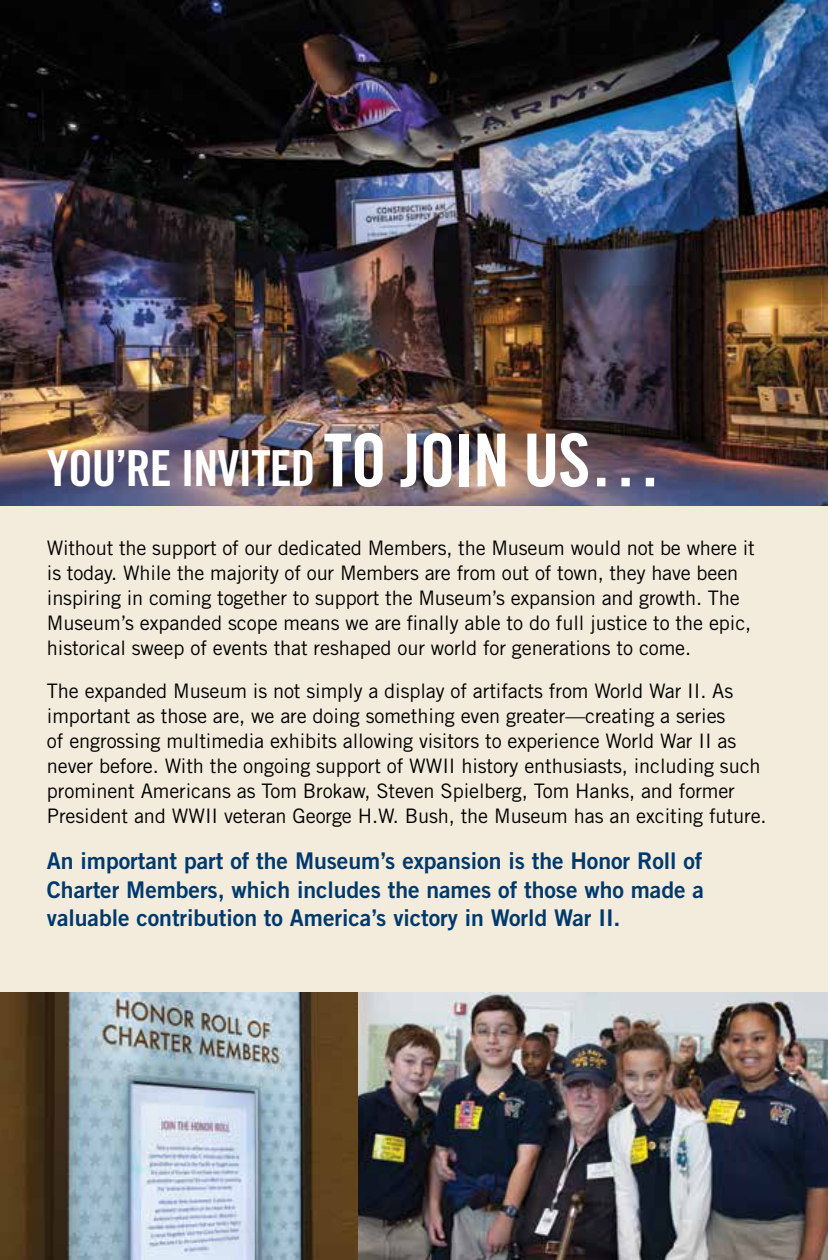
<style>
.page{position:relative;width:828px;height:1260px;background:#fff}
.page>*{position:absolute;margin:0;border:0;box-sizing:border-box;transform-origin:0 0}
.t1{font:49.8px "Trade Gothic LT Std Bd Cn 20";letter-spacing:-.02em;color:#fff}
.t2{font:23px/28.4px "Trade Gothic LT Std Bd 2";letter-spacing:-.005em;color:#00396d;text-align:justify}
.t3{font:20px/25px "Trade Gothic LT Std";letter-spacing:-.005em;color:#000}
.s1{font-size:73px}
</style>
<div class="page">
<div style="left:0;top:360px;width:828px;height:900px;background:#f3ecdc"></div>
<img style="left:0;top:0;width:828px;height:505px">
<img style="left:358px;top:992px;width:470px;height:268px">
<svg style="left:0;top:992px;width:358px;height:268px;background:#8b8f8e"></svg>
<h1 class="t1" style="left:47px;top:438px;width:617px">YOU’RE INVITED <span class="s1">TO JOIN US…</span></h1>
<p class="t3" style="left:47px;top:535px;width:709px">Without the support of our dedicated Members, the Museum would not be where it is today. While the majority of our Members are from out of town, they have been inspiring in coming together to support the Museum’s expansion and growth. The Museum’s expanded scope means we are finally able to do full justice to the epic, historical sweep of events that reshaped our world for generations to come.</p>
<p class="t3" style="left:47px;top:678px;width:721px">The expanded Museum is not simply a display of artifacts from World War II. As important as those are, we are doing something even greater—creating a series<br>of engrossing multimedia exhibits allowing visitors to experience World War II as never before. With the ongoing support of WWII history enthusiasts, including such prominent Americans as Tom Brokaw, Steven Spielberg, Tom Hanks, and former President and WWII veteran George H.W. Bush, the Museum has an exciting future.</p>
<p class="t2" style="left:47px;top:847px;width:658px">An important part of the Museum’s expansion is the Honor Roll of Charter Members, which includes the names of those who made a valuable contribution to America’s victory in World War II.</p>
</div>
